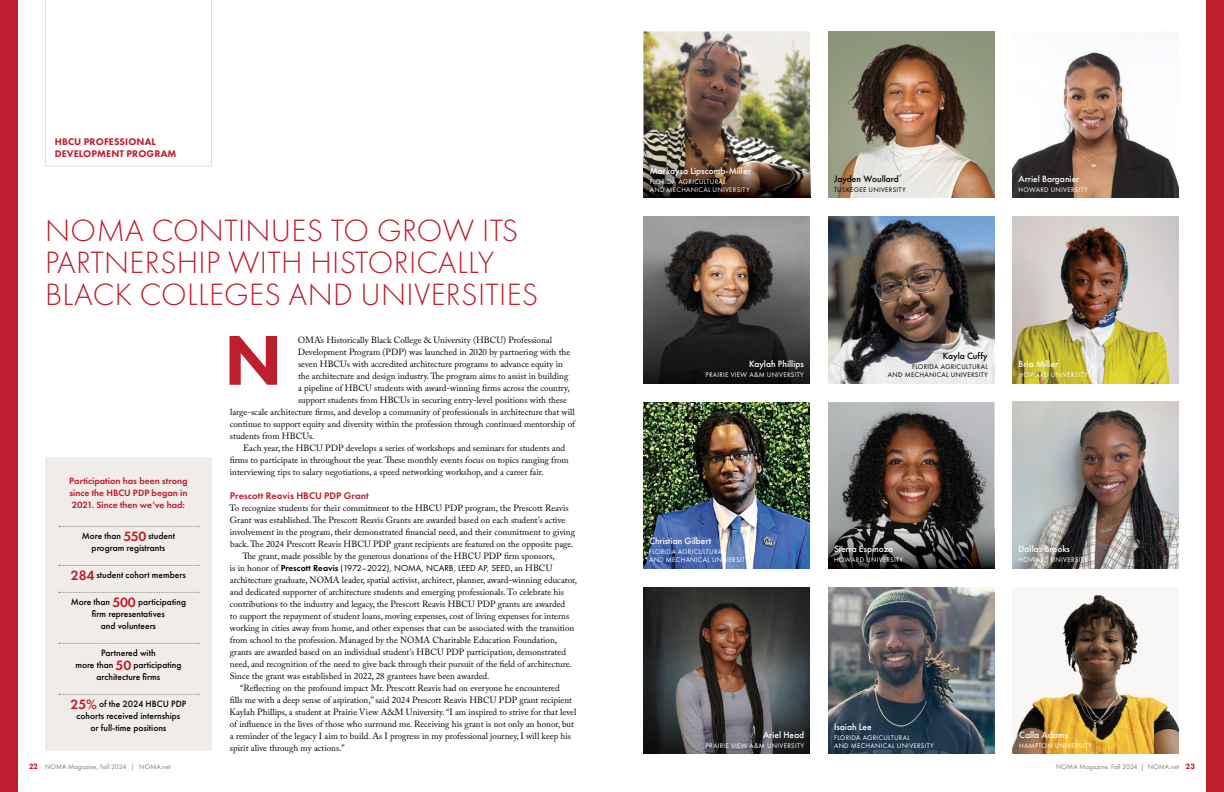
<style>
.page{position:relative;width:1224px;height:792px;background:#fff}
.page>*{position:absolute;margin:0;border:0;box-sizing:border-box;transform-origin:0 0}
.t1{font:800 73.1px "Futura PT";color:#be1e2d}
.t2{font:300 32px/32px "Futura PT";letter-spacing:.01em;color:#be1e2d}
.t3{font:800 10px/12px "Futura PT";letter-spacing:.01em;color:#be1e2d}
.t4{font:600 10px "Futura PT";color:#be1e2d}
.t5{font:500 9.5px/12px "Futura PT";color:#000;text-align:center}
.t6{font:500 9.5px "Futura PT";color:#fff}
.t7{font:600 9.5px/12px "Futura PT";color:#be1e2d;text-align:justify}
.t8{font:9px "Adobe Caslon Pro";color:#000}
.t9{font:9px "Futura PT";color:#000}
.t10{font:7px/8px "Futura PT";letter-spacing:.04em;color:#fff}
.t11{font:7px "Futura PT";color:#827b74}
.t12{font:7px/8px "Futura PT";letter-spacing:.04em;color:#000;text-align:right}
.s1{font-weight:600;font-size:14px;color:#be1e2d}
.s2{font-family:"Adobe Caslon Pro"}
.s3{font-weight:600}
.s4{font-weight:800;font-size:8px;color:#be1e2d}
</style>
<div class="page">
<div style="left:0;top:0;width:18px;height:792px;background:#be1e2d"></div>
<div style="left:1206px;top:0;width:18px;height:792px;background:#be1e2d"></div>
<svg style="left:45px;top:0;width:167px;height:167px"></svg>
<div style="left:45px;top:457px;width:167px;height:294px;background:#efece9"></div>
<svg style="left:59px;top:526px;width:140px;height:1px"></svg>
<svg style="left:59px;top:565px;width:140px;height:1px"></svg>
<svg style="left:59px;top:592px;width:140px;height:1px"></svg>
<svg style="left:59px;top:643px;width:140px;height:1px"></svg>
<svg style="left:59px;top:694px;width:140px;height:1px"></svg>
<img style="left:1012px;top:52px;width:167px;height:146px">
<img style="left:1012px;top:402px;width:167px;height:166px">
<img style="left:1012px;top:217px;width:167px;height:166px">
<img style="left:644px;top:402px;width:166px;height:166px">
<img style="left:644px;top:32px;width:166px;height:127px">
<img style="left:828px;top:402px;width:166px;height:127px">
<img style="left:644px;top:587px;width:166px;height:167px">
<img style="left:828px;top:217px;width:166px;height:166px">
<img style="left:828px;top:587px;width:166px;height:167px">
<div style="left:1012px;top:587px;width:167px;height:167px;background:#f8f7f5"></div>
<img style="left:1012px;top:596px;width:167px;height:158px">
<img style="left:828px;top:32px;width:166px;height:166px">
<img style="left:644px;top:217px;width:166px;height:166px">
<img style="left:828px;top:529px;width:166px;height:39px">
<img style="left:644px;top:159px;width:167px;height:39px">
<p class="t3" style="left:55px;top:135px;width:123px">HBCU PROFESSIONAL<br>DEVELOPMENT PROGRAM</p>
<h2 class="t2" style="left:45px;top:215px;width:495px">NOMA CONTINUES TO GROW ITS<br>PARTNERSHIP WITH HISTORICALLY<br>BLACK COLLEGES AND UNIVERSITIES</h2>
<p class="t7" style="left:69px;top:475px;width:120px">Participation has been strong since the HBCU PDP began in 2021. Since then we’ve had:</p>
<p class="t5" style="left:82px;top:530px;width:95px">More than <span class="s1">550</span> student program registrants</p>
<p class="t5" style="left:71px;top:569px;width:116px"><span class="s1">284</span> student cohort members</p>
<p class="t5" style="left:71px;top:596px;width:117px">More than <span class="s1">500</span> participating firm representatives<br>and volunteers</p>
<p class="t5" style="left:75px;top:647px;width:108px">Partnered with<br>more than <span class="s1">50</span> participating architecture firms</p>
<p class="t5" style="left:71px;top:698px;width:117px"><span class="s1">25%</span> of the 2024 HBCU PDP cohorts received internships<br>or full-time positions</p>
<h1 class="t1" style="left:224px;top:315px;width:60px">N</h1>
<p class="t8" style="left:298px;top:334px;width:256px">OMA’s Historically Black College &amp; University (HBCU) Professional</p>
<p class="t8" style="left:298px;top:346px;width:274px">Development Program (PDP) was launched in 2020 by partnering with the</p>
<p class="t8" style="left:298px;top:358px;width:266px">seven HBCUs with accredited architecture programs to advance equity in</p>
<p class="t8" style="left:298px;top:370px;width:272px">the architecture and design industry. The program aims to assist in building</p>
<p class="t8" style="left:298px;top:382px;width:273px">a pipeline of HBCU students with award-winning firms across the country,</p>
<p class="t8" style="left:298px;top:394px;width:270px">support students from HBCUs in securing entry-level positions with these</p>
<p class="t8" style="left:230px;top:406px;width:346px">large-scale architecture firms, and develop a community of professionals in architecture that will</p>
<p class="t8" style="left:230px;top:418px;width:347px">continue to support equity and diversity within the profession through continued mentorship of</p>
<p class="t8" style="left:230px;top:430px;width:86px">students from HBCUs.</p>
<p class="t8" style="left:243px;top:442px;width:324px">Each year, the HBCU PDP develops a series of workshops and seminars for students and</p>
<p class="t8" style="left:230px;top:454px;width:340px">firms to participate in throughout the year. These monthly events focus on topics ranging from</p>
<p class="t8" style="left:230px;top:466px;width:315px">interviewing tips to salary negotiations, a speed networking workshop, and a career fair.</p>
<p class="t4" style="left:230px;top:489px;width:140px">Prescott Reavis HBCU PDP Grant</p>
<p class="t8" style="left:230px;top:502px;width:341px">To recognize students for their commitment to the HBCU PDP program, the Prescott Reavis</p>
<p class="t8" style="left:230px;top:514px;width:337px">Grant was established. The Prescott Reavis Grants are awarded based on each student’s active</p>
<p class="t8" style="left:230px;top:526px;width:347px">involvement in the program, their demonstrated financial need, and their commitment to giving</p>
<p class="t8" style="left:230px;top:538px;width:345px">back. The 2024 Prescott Reavis HBCU PDP grant recipients are featured on the opposite page.</p>
<p class="t8" style="left:243px;top:550px;width:314px">The grant, made possible by the generous donations of the HBCU PDP firm sponsors,</p>
<p class="t9" style="left:230px;top:562px;width:324px"><span class="s2">is in honor of</span> <span class="s3">Prescott Reavis</span> (1972–2022), NOMA, NCARB, LEED AP, SEED<span class="s2">, an HBCU</span></p>
<p class="t8" style="left:230px;top:574px;width:349px">architecture graduate, NOMA leader, spatial activist, architect, planner, award-winning educator,</p>
<p class="t8" style="left:230px;top:586px;width:336px">and dedicated supporter of architecture students and emerging professionals. To celebrate his</p>
<p class="t8" style="left:230px;top:598px;width:337px">contributions to the industry and legacy, the Prescott Reavis HBCU PDP grants are awarded</p>
<p class="t8" style="left:230px;top:610px;width:341px">to support the repayment of student loans, moving expenses, cost of living expenses for interns</p>
<p class="t8" style="left:230px;top:622px;width:346px">working in cities away from home, and other expenses that can be associated with the transition</p>
<p class="t8" style="left:230px;top:634px;width:329px">from school to the profession. Managed by the NOMA Charitable Education Foundation,</p>
<p class="t8" style="left:230px;top:646px;width:338px">grants are awarded based on an individual student’s HBCU PDP participation, demonstrated</p>
<p class="t8" style="left:230px;top:658px;width:343px">need, and recognition of the need to give back through their pursuit of the field of architecture.</p>
<p class="t8" style="left:230px;top:670px;width:261px">Since the grant was established in 2022, 28 grantees have been awarded.</p>
<p class="t8" style="left:240px;top:682px;width:321px">“Reflecting on the profound impact Mr. Prescott Reavis had on everyone he encountered</p>
<p class="t8" style="left:230px;top:694px;width:344px">fills me with a deep sense of aspiration,” said 2024 Prescott Reavis HBCU PDP grant recipient</p>
<p class="t8" style="left:230px;top:706px;width:348px">Kaylah Phillips, a student at Prairie View A&amp;M University. “I am inspired to strive for that level</p>
<p class="t8" style="left:230px;top:718px;width:346px">of influence in the lives of those who surround me. Receiving his grant is not only an honor, but</p>
<p class="t8" style="left:230px;top:730px;width:343px">a reminder of the legacy I aim to build. As I progress in my professional journey, I will keep his</p>
<p class="t8" style="left:230px;top:742px;width:116px">spirit alive through my actions.”</p>
<p class="t6" style="left:650px;top:165px;width:103px">Markaysa Lipscomb-Miller</p>
<p class="t10" style="left:650px;top:177px;width:101px">FLORIDA AGRICULTURAL<br>AND MECHANICAL UNIVERSITY</p>
<p class="t5" style="left:834px;top:173px;width:66px">Jayden Woullard</p>
<p class="t12" style="left:834px;top:185px;width:73px">TUSKEGEE UNIVERSITY</p>
<p class="t6" style="left:1018px;top:173px;width:62px">Arriel Barganier</p>
<p class="t10" style="left:1019px;top:185px;width:71px">HOWARD UNIVERSITY</p>
<p class="t6" style="left:749px;top:358px;width:56px">Kaylah Phillips</p>
<p class="t10" style="left:706px;top:371px;width:100px">PRAIRIE VIEW A&amp;M UNIVERSITY</p>
<p class="t5" style="left:943px;top:350px;width:46px">Kayla Cuffy</p>
<p class="t12" style="left:888px;top:363px;width:101px">FLORIDA AGRICULTURAL<br>AND MECHANICAL UNIVERSITY</p>
<p class="t6" style="left:1018px;top:358px;width:41px">Bria Miller</p>
<p class="t10" style="left:1019px;top:371px;width:71px">HOWARD UNIVERSITY</p>
<p class="t6" style="left:649px;top:535px;width:64px">Christian Gilbert</p>
<p class="t10" style="left:649px;top:548px;width:101px">FLORIDA AGRICULTURAL<br>AND MECHANICAL UNIVERSITY</p>
<p class="t6" style="left:834px;top:543px;width:61px">Sierra Espinoza</p>
<p class="t10" style="left:834px;top:556px;width:71px">HOWARD UNIVERSITY</p>
<p class="t6" style="left:1018px;top:543px;width:53px">Dallas Brooks</p>
<p class="t10" style="left:1019px;top:556px;width:71px">HOWARD UNIVERSITY</p>
<p class="t6" style="left:763px;top:729px;width:43px">Ariel Head</p>
<p class="t10" style="left:706px;top:741px;width:100px">PRAIRIE VIEW A&amp;M UNIVERSITY</p>
<p class="t6" style="left:834px;top:721px;width:39px">Isaiah Lee</p>
<p class="t10" style="left:834px;top:733px;width:101px">FLORIDA AGRICULTURAL<br>AND MECHANICAL UNIVERSITY</p>
<p class="t6" style="left:1019px;top:729px;width:50px">Calla Adams</p>
<p class="t10" style="left:1019px;top:741px;width:74px">HAMPTON UNIVERSITY</p>
<p class="t11" style="left:29px;top:763px;width:143px"><span class="s4">22</span> NOMA Magazine, Fall 2024 | NOMA.net</p>
<p class="t11" style="left:1056px;top:763px;width:141px">NOMA Magazine, Fall 2024 | NOMA.net <span class="s4">23</span></p>
</div>
